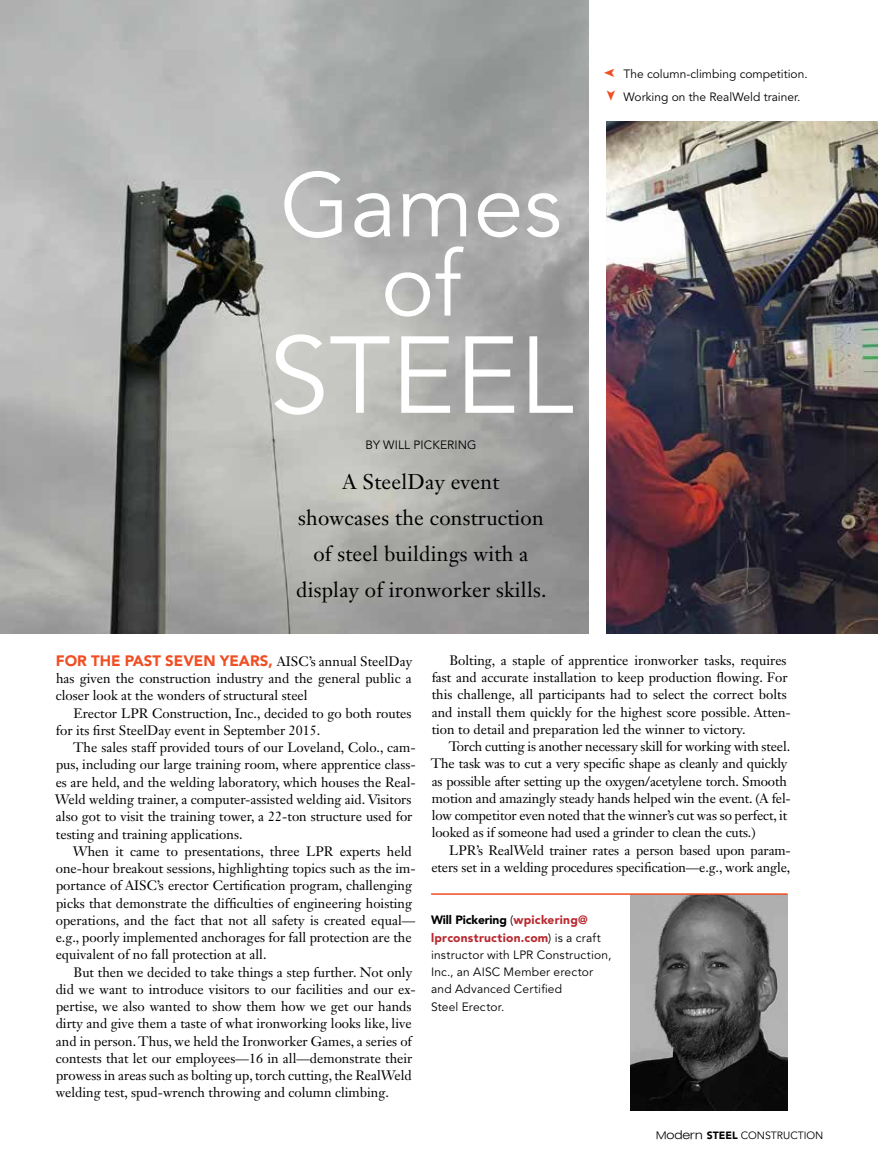
<style>
.page{position:relative;width:878px;height:1175px;background:#fff}
.page>*{position:absolute;margin:0;border:0;box-sizing:border-box;transform-origin:0 0}
.t1{font:108px "Avenir LT Std";color:#fff}
.t2{font:90px/79.2px "Avenir LT Std";color:#fff;text-align:center}
.t3{font:21px/36px "Janson Text LT Std";letter-spacing:.01em;color:#000;text-align:center}
.t4{font:900 15px "Avenir LT Std";color:#f04e23}
.t5{font:13.5px/17.2px "Janson Text LT Std";color:#000}
.t6{font:12px/17.2px "Avenir LT Std";letter-spacing:.01em;color:#000}
.t7{font:10.5px "Avenir LT Std";color:#000}
.s1{font-family:"Janson Text LT Std";font-weight:400;font-size:13.5px;color:#000}
.s2{font-weight:900}
.s3{font-weight:900;color:#b8292f}
.s4{font-family:"Helvetica Neue LT";font-weight:300;font-stretch:expanded}
.s5{font-family:"Helvetica Neue LT";font-weight:300;font-stretch:expanded;font-size:12px}
</style>
<div class="page">
<img style="left:0;top:0;width:588px;height:633px">
<img style="left:630px;top:894px;width:157px;height:216px">
<hr style="left:431px;top:893px;width:356px;height:1px;background:#f04e23">
<img style="left:606px;top:121px;width:272px;height:512px">
<h2 class="t2" style="left:280px;top:168px;width:283px">Games of</h2>
<h1 class="t1" style="left:269px;top:313px;width:306px">STEEL</h1>
<p class="t6" style="left:365px;top:436px;width:113px">BY WILL PICKERING</p>
<h3 class="t3" style="left:296px;top:463px;width:252px">A SteelDay event showcases the construction of steel buildings with a display of ironworker skills.</h3>
<p class="t6" style="left:623px;top:63px;width:186px;line-height:22.5px">The column-climbing competition.<br>Working on the RealWeld trainer.</p>
<p class="t4" style="left:56px;top:651px;width:358px">FOR THE PAST SEVEN YEARS, <span class="s1">AISC’s annual SteelDay</span></p>
<p class="t5" style="left:56px;top:669px;width:357px">has given the construction industry and the general public a closer look at the wonders of structural steel</p>
<p class="t5" style="left:56px;top:704px;width:357px;text-indent:18px">Erector LPR Construction, Inc., decided to go both routes for its first SteelDay event in September 2015.</p>
<p class="t5" style="left:55px;top:738px;width:362px;text-indent:18px">The sales staff provided tours of our Loveland, Colo., cam&shy;pus, including our large training room, where apprentice class&shy;es are held, and the welding laboratory, which houses the Real-Weld welding trainer, a computer-assisted welding aid. Visitors also got to visit the training tower, a 22-ton structure used for testing and training applications.</p>
<p class="t5" style="left:56px;top:842px;width:361px;text-indent:17px">When it came to presentations, three LPR experts held one-hour breakout sessions, highlighting topics such as the im&shy;portance of AISC’s erector Certification program, challenging picks that demonstrate the difficulties of engineering hoisting operations, and the fact that not all safety is created equal— e.g., poorly implemented anchorages for fall protection are the equivalent of no fall protection at all.</p>
<p class="t5" style="left:56px;top:963px;width:361px;text-indent:18px">But then we decided to take things a step further. Not only did we want to introduce visitors to our facilities and our ex&shy;pertise, we also wanted to show them how we get our hands dirty and give them a taste of what ironworking looks like, live and in person. Thus, we held the Ironworker Games, a series of contests that let our employees—16 in all—demonstrate their prowess in areas such as bolting up, torch cutting, the RealWeld welding test, spud-wrench throwing and column climbing.</p>
<p class="t5" style="left:431px;top:651px;width:360px;text-indent:18px">Bolting, a staple of apprentice ironworker tasks, requires fast and accurate installation to keep production flowing. For this challenge, all participants had to select the correct bolts and install them quickly for the highest score possible. Atten&shy;tion to detail and preparation led the winner to victory.</p>
<p class="t5" style="left:431px;top:737px;width:361px;text-indent:18px">Torch cutting is another necessary skill for working with steel.<br>The task was to cut a very specific shape as cleanly and quickly as possible after setting up the oxygen/acetylene torch. Smooth motion and amazingly steady hands helped win the event. (A fel&shy;low competitor even noted that the winner’s cut was so perfect, it looked as if someone had used a grinder to clean the cuts.)</p>
<p class="t5" style="left:431px;top:841px;width:361px;text-align:right">LPR’s RealWeld trainer rates a person based upon param&shy;eters set in a welding procedures specification—e.g., work angle,</p>
<p class="t6" style="left:431px;top:912px;width:182px"><span class="s2">Will Pickering</span> (<span class="s3">wpickering@ lprconstruction.com</span>) is a craft instructor with LPR Construction,<br>Inc., an AISC Member erector and Advanced Certified<br>Steel Erector.</p>
<p class="t7" style="left:656px;top:1129px;width:169px"><span class="s4">M</span><span class="s5">odern</span> <span class="s2">STEEL</span> CONSTRUCTION</p>
</div>
